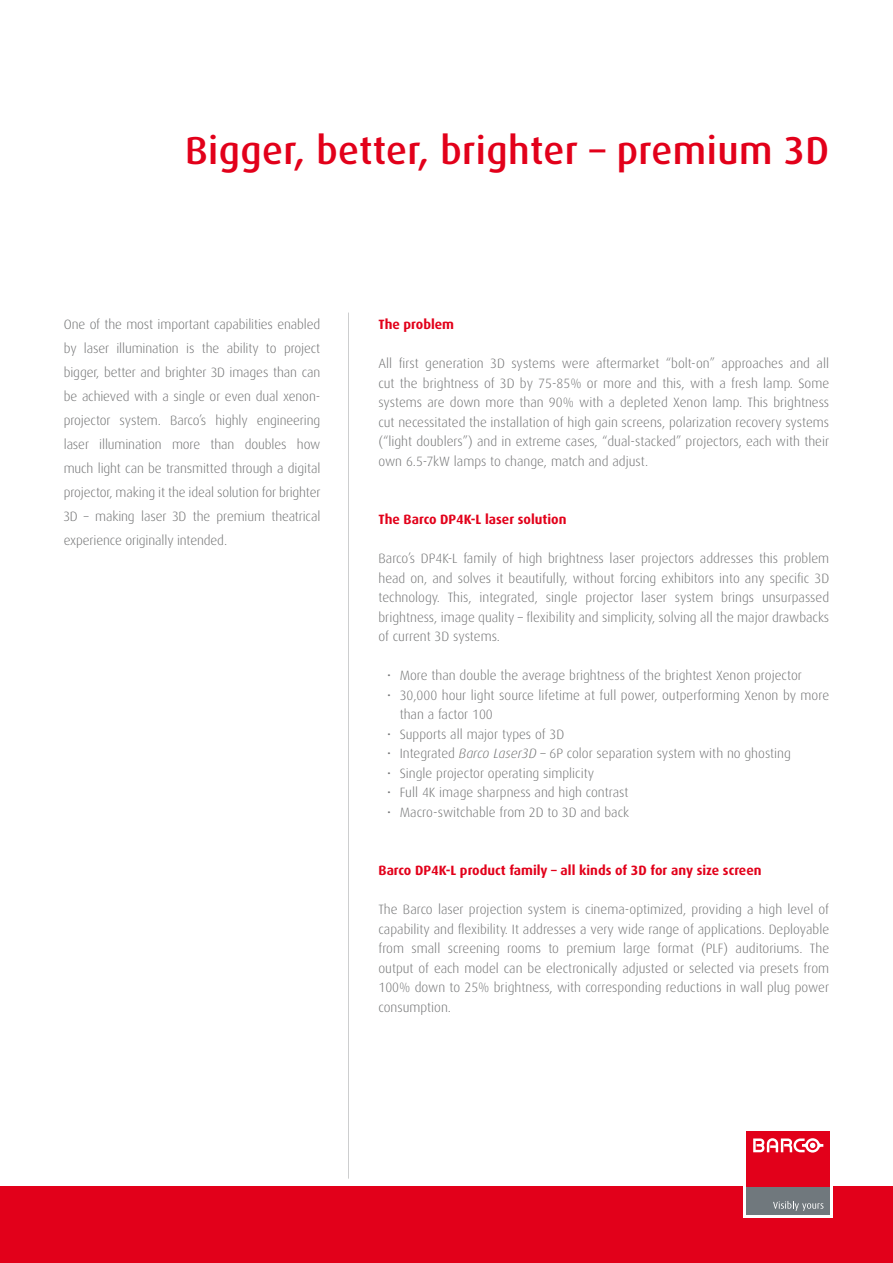
<style>
.page{position:relative;width:893px;height:1263px;background:#fff}
.page>*{position:absolute;margin:0;border:0;box-sizing:border-box;transform-origin:0 0}
.t1{font:500 39px "Dax";letter-spacing:.01em;color:#e2001a}
.t2{font:300 13.5px/19.5px "Dax";color:#707172;text-align:justify}
.t3{font:300 13.5px/24px "Dax Pro";letter-spacing:-.01em;color:#707172;text-align:justify}
.t4{font:700 13.5px "Dax";color:#e2001a}
.s1{font-style:italic}
</style>
<div class="page">
<hr style="left:348px;top:313px;width:1px;height:866px;background:#9c9e9f">
<div style="left:0;top:1186px;width:893px;height:77px;background:#e2001a"></div>
<div style="left:743px;top:1128px;width:89px;height:89px;background:#fff"></div>
<div style="left:746px;top:1187px;width:83px;height:28px;background:#70787d"></div>
<div style="left:746px;top:1131px;width:83px;height:56px;background:#e2001a"></div>
<svg style="left:773px;top:1201px;width:50px;height:10px"></svg>
<svg style="left:753px;top:1138px;width:70px;height:14px"></svg>
<h1 class="t1" style="left:185px;top:129px;width:645px">Bigger, better, brighter – premium 3D</h1>
<p class="t3" style="left:64px;top:313px;width:258px">One of the most important capabilities enabled by laser illumination is the ability to project bigger, better and brighter 3D images than can be achieved with a single or even dual xenon&shy;projector system. Barco’s highly engineering laser illumination more than doubles how much light can be transmitted through a digital projector, making it the ideal solution for brighter 3D – making laser 3D the premium theatrical experience originally intended.</p>
<p class="t4" style="left:378px;top:317px;width:77px">The problem</p>
<p class="t2" style="left:378px;top:354px;width:452px">All first generation 3D systems were aftermarket “bolt-on” approaches and all cut the brightness of 3D by 75-85% or more and this, with a fresh lamp. Some systems are down more than 90% with a depleted Xenon lamp. This brightness cut necessitated the installation of high gain screens, polarization recovery systems (“light doublers”) and in extreme cases, “dual-stacked” projectors, each with their own 6.5-7kW lamps to change, match and adjust.</p>
<p class="t4" style="left:378px;top:512px;width:190px">The Barco DP4K-L laser solution</p>
<p class="t2" style="left:378px;top:549px;width:452px">Barco’s DP4K-L family of high brightness laser projectors addresses this problem head on, and solves it beautifully, without forcing exhibitors into any specific 3D technology. This, integrated, single projector laser system brings unsurpassed brightness, image quality – flexibility and simplicity, solving all the major drawbacks of current 3D systems.</p>
<p class="t2" style="left:387px;top:666px;width:416px">• More than double the average brightness of the brightest Xenon projector</p>
<p class="t2" style="left:400px;top:685px;width:431px;text-indent:-12px">• 30,000 hour light source lifetime at full power, outperforming Xenon by more than a factor 100</p>
<p class="t2" style="left:387px;top:724px;width:178px">• Supports all major types of 3D</p>
<p class="t2" style="left:387px;top:744px;width:405px">• Integrated <span class="s1">Barco Laser3D</span> – 6P color separation system with no ghosting</p>
<p class="t2" style="left:387px;top:763px;width:208px">• Single projector operating simplicity</p>
<p class="t2" style="left:387px;top:783px;width:243px">• Full 4K image sharpness and high contrast</p>
<p class="t2" style="left:387px;top:802px;width:243px">• Macro-switchable from 2D to 3D and back</p>
<p class="t4" style="left:378px;top:863px;width:385px">Barco DP4K-L product family – all kinds of 3D for any size screen</p>
<p class="t2" style="left:378px;top:900px;width:452px">The Barco laser projection system is cinema-optimized, providing a high level of capability and flexibility. It addresses a very wide range of applications. Deployable from small screening rooms to premium large format (PLF) auditoriums. The output of each model can be electronically adjusted or selected via presets from 100% down to 25% brightness, with corresponding reductions in wall plug power consumption.</p>
</div>
